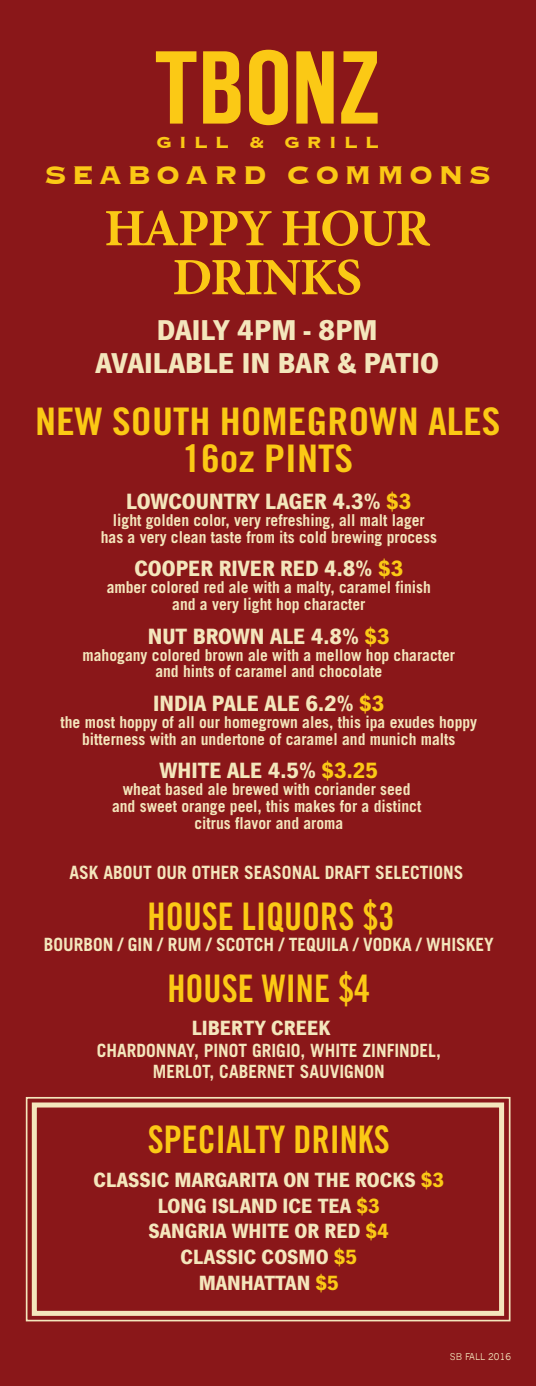
<style>
.page{position:relative;width:536px;height:1386px;background:#8a1719}
.page>*{position:absolute;margin:0;border:0;box-sizing:border-box;transform-origin:0 0}
.t1{font:94.5px "Tanek";color:#fbc915}
.t2{font:700 52.5px/49px "Minion Pro";letter-spacing:-.03em;color:#fbc915;text-align:center}
.t3{font:37.98px "Trade Gothic Bold Cond Twenty";color:#fbc915;scale:.95 1}
.t4{font:37.98px/36.8px "Trade Gothic Bold Cond Twenty";color:#fbc915;text-align:center;scale:1.11 1}
.t5{font:700 33.25px "Copperplate";letter-spacing:.145em;color:#fbc915}
.t6{font:700 29.75px/33.2px "News Gothic T";color:#f4e6bc;text-align:center}
.t7{font:700 22.93px "News Gothic T";color:#f4e6bc;scale:.95 1}
.t8{font:700 21.35px/25.7px "News Gothic T";color:#f4e6bc;text-align:center;scale:.95 1}
.t9{font:700 21px "Copperplate";letter-spacing:.33em;color:#fbc915}
.t10{font:700 18.38px/21.3px "Trade Gothic";color:#f4e6bc;text-align:center;scale:.95 1}
.t11{font:700 16.45px/16.8px "Trade Gothic";color:#f4e6bc;text-align:center;scale:.95 1}
.t12{font:9.1px "News Gothic";color:#f4e6bc}
.s1{color:#fbc915}
</style>
<div class="page">
<div style="left:26px;top:1097px;width:484px;height:224px;border:2px solid #f4e6bc"></div>
<div style="left:32px;top:1103px;width:472px;height:213px;border:5px solid #f4e6bc"></div>
<h1 class="t1" style="left:154px;top:42px;width:229px">TBONZ</h1>
<p class="t9" style="left:156px;top:129px;width:224px">GILL &amp; GRILL</p>
<h3 class="t5" style="left:44px;top:154px;width:448px">SEABOARD COMMONS</h3>
<h2 class="t2" style="left:104px;top:203px;width:327px">HAPPY HOUR<br>DRINKS</h2>
<h3 class="t6" style="left:95px;top:313px;width:345px">DAILY 4PM - 8PM<br>AVAILABLE IN BAR &amp; PATIO</h3>
<h3 class="t4" style="left:35px;top:402px;width:421px">NEW SOUTH HOMEGROWN ALES<br>16oz PINTS</h3>
<h3 class="t7" style="left:126px;top:488px;width:302px">LOWCOUNTRY LAGER 4.3% <span class="s1">$3</span></h3>
<p class="t11" style="left:101px;top:511px;width:355px">light golden color, very refreshing, all malt lager has a very clean taste from its cold brewing process</p>
<h3 class="t7" style="left:134px;top:555px;width:284px">COOPER RIVER RED 4.8% <span class="s1">$3</span></h3>
<p class="t11" style="left:107px;top:579px;width:343px">amber colored red ale with a malty, caramel finish and a very light hop character</p>
<h3 class="t7" style="left:148px;top:623px;width:256px">NUT BROWN ALE 4.8% <span class="s1">$3</span></h3>
<p class="t11" style="left:82px;top:646px;width:393px">mahogany colored brown ale with a mellow hop character and hints of caramel and chocolate</p>
<h3 class="t7" style="left:153px;top:690px;width:245px">INDIA PALE ALE 6.2% <span class="s1">$3</span></h3>
<p class="t11" style="left:60px;top:713px;width:440px">the most hoppy of all our homegrown ales, this ipa exudes hoppy bitterness with an undertone of caramel and munich malts</p>
<h3 class="t7" style="left:159px;top:757px;width:232px">WHITE ALE 4.5% <span class="s1">$3.25</span></h3>
<p class="t11" style="left:112px;top:781px;width:327px">wheat based ale brewed with coriander seed and sweet orange peel, this makes for a distinct citrus flavor and aroma</p>
<p class="t10" style="left:69px;top:862px;width:416px">ASK ABOUT OUR OTHER SEASONAL DRAFT SELECTIONS</p>
<h3 class="t3" style="left:147px;top:893px;width:261px">HOUSE LIQUORS $3</h3>
<p class="t10" style="left:44px;top:934px;width:475px">BOURBON / GIN / RUM / SCOTCH / TEQUILA / VODKA / WHISKEY</p>
<h3 class="t3" style="left:167px;top:965px;width:215px">HOUSE WINE $4</h3>
<p class="t8" style="left:192px;top:1015px;width:148px">LIBERTY CREEK</p>
<p class="t10" style="left:97px;top:1039px;width:363px">CHARDONNAY, PINOT GRIGIO, WHITE ZINFINDEL,<br>MERLOT, CABERNET SAUVIGNON</p>
<h3 class="t3" style="left:148px;top:1116px;width:256px">SPECIALTY DRINKS</h3>
<p class="t8" style="left:93px;top:1166px;width:371px">CLASSIC MARGARITA ON THE ROCKS <span class="s1">$3<br></span>LONG ISLAND ICE TEA <span class="s1">$3<br></span>SANGRIA WHITE OR RED <span class="s1">$4<br></span>CLASSIC COSMO <span class="s1">$5<br></span>MANHATTAN <span class="s1">$5</span></p>
<p class="t12" style="left:449px;top:1352px;width:63px">SB FALL 2016</p>
</div>
